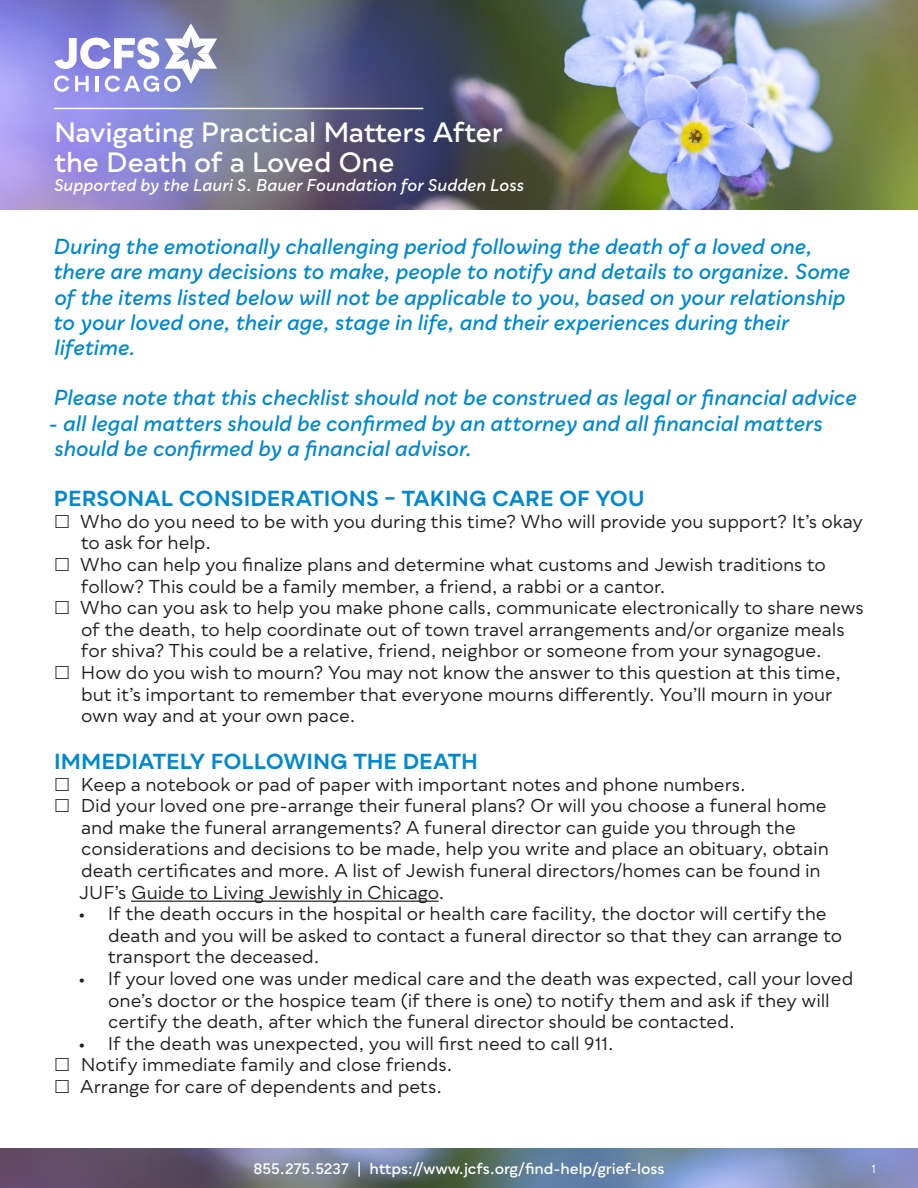
<style>
.page{position:relative;width:918px;height:1188px;background:#fff}
.page>*{position:absolute;margin:0;border:0;box-sizing:border-box;transform-origin:0 0}
.t1{font:600 27px/30px "Qualion";letter-spacing:-.02em;color:#fff}
.t2{font:italic 600 21px/25.2px "Qualion";letter-spacing:-.005em;color:#0088ce}
.t3{font:700 21px "Qualion";color:#0088ce}
.t4{font:18px/21.6px "Qualion";letter-spacing:-.005em;color:#231f20}
.t5{font:italic 600 16.5px "Qualion";color:#fff}
.t6{font:600 15px "Qualion";letter-spacing:-.005em;color:#fff}
.t7{font:12px "Qualion";color:#fff}
</style>
<div class="page">
<img style="left:0;top:1148px;width:918px;height:40px">
<img style="left:0;top:0;width:918px;height:210px">
<hr style="left:131px;top:901px;width:308px;height:1px;background:#231f20">
<svg style="left:54px;top:23px;width:163px;height:69px"></svg>
<hr style="left:54px;top:108px;width:369px;height:1px;background:#fff">
<p class="t1" style="left:54px;top:117px;width:451px">Navigating Practical Matters After the Death of a Loved One</p>
<p class="t5" style="left:54px;top:176px;width:472px">Supported by the Lauri S. Bauer Foundation for Sudden Loss</p>
<p class="t2" style="left:53px;top:234px;width:798px">During the emotionally challenging period following the death of a loved one, there are many decisions to make, people to notify and details to organize. Some of the items listed below will not be applicable to you, based on your relationship to your loved one, their age, stage in life, and their experiences during their lifetime.</p>
<p class="t2" style="left:54px;top:386px;width:804px">Please note that this checklist should not be construed as legal or financial advice</p>
<p class="t2" style="left:49px;top:411px;width:776px">- all legal matters should be confirmed by an attorney and all financial matters should be confirmed by a financial advisor.</p>
<p class="t3" style="left:54px;top:487px;width:592px">PERSONAL CONSIDERATIONS – TAKING CARE OF YOU</p>
<p class="t4" style="left:80px;top:511px;width:784px">Who do you need to be with you during this time? Who will provide you support? It’s okay to ask for help.</p>
<p class="t4" style="left:80px;top:554px;width:747px">Who can help you finalize plans and determine what customs and Jewish traditions to follow? This could be a family member, a friend, a rabbi or a cantor.</p>
<p class="t4" style="left:80px;top:597px;width:785px">Who can you ask to help you make phone calls, communicate electronically to share news of the death, to help coordinate out of town travel arrangements and/or organize meals for shiva? This could be a relative, friend, neighbor or someone from your synagogue.</p>
<p class="t4" style="left:81px;top:662px;width:762px">How do you wish to mourn? You may not know the answer to this question at this time, but it’s important to remember that everyone mourns differently. You’ll mourn in your own way and at your own pace.</p>
<p class="t3" style="left:54px;top:750px;width:425px">IMMEDIATELY FOLLOWING THE DEATH</p>
<p class="t4" style="left:81px;top:774px;width:667px">Keep a notebook or pad of paper with important notes and phone numbers.</p>
<p class="t4" style="left:79px;top:795px;width:752px">Did your loved one pre-arrange their funeral plans? Or will you choose a funeral home and make the funeral arrangements? A funeral director can guide you through the considerations and decisions to be made, help you write and place an obituary, obtain death certificates and more. A list of Jewish funeral directors/homes can be found in JUF’s Guide to Living Jewishly in Chicago.</p>
<p class="t4" style="left:108px;top:903px;width:736px;text-indent:-31px">• If the death occurs in the hospital or health care facility, the doctor will certify the death and you will be asked to contact a funeral director so that they can arrange to transport the deceased.</p>
<p class="t4" style="left:108px;top:968px;width:747px;text-indent:-32px">• If your loved one was under medical care and the death was expected, call your loved one’s doctor or the hospice team (if there is one) to notify them and ask if they will certify the death, after which the funeral director should be contacted.</p>
<p class="t4" style="left:76px;top:1033px;width:539px">• If the death was unexpected, you will first need to call 911.</p>
<p class="t4" style="left:81px;top:1054px;width:373px">Notify immediate family and close friends.</p>
<p class="t4" style="left:80px;top:1076px;width:364px">Arrange for care of dependents and pets.</p>
<p class="t6" style="left:253px;top:1160px;width:413px">855.275.5237 | https://www.jcfs.org/find-help/grief-loss</p>
<p class="t7" style="left:872px;top:1162px;width:6px">1</p>
</div>
